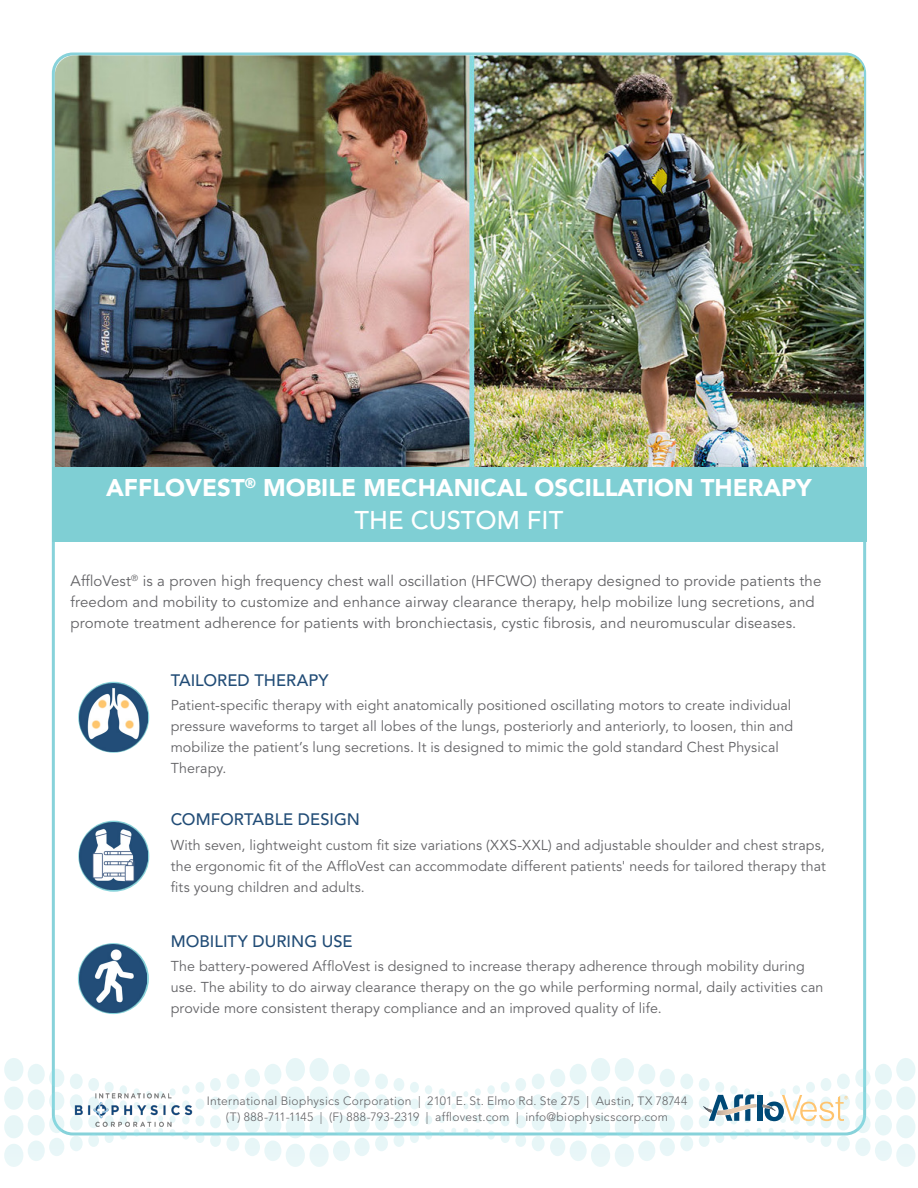
<style>
.page{position:relative;width:918px;height:1188px;background:#fff}
.page>*{position:absolute;margin:0;border:0;box-sizing:border-box;transform-origin:0 0}
.t1{font:500 25.5px "Avenir LT Std";color:#fff}
.t2{font:900 24px "Avenir LT Std";color:#fff}
.t3{font:500 16.5px "Avenir LT Std";color:#214c76}
.Body_Copy_9_5_14pt{font:15px/21px "Avenir LT Std";letter-spacing:.01em;color:#636366}
.t4{font:14.25px/21px "Avenir LT Std";letter-spacing:.01em;color:#636366}
.t5{font:300 12px "Avenir LT Std";letter-spacing:.025em;color:#636366}
</style>
<div class="page">
<svg style="left:78px;top:821px;width:71px;height:71px"></svg>
<svg style="left:78px;top:943px;width:71px;height:71px"></svg>
<svg style="left:210px;top:1074px;width:29px;height:77px"></svg>
<svg style="left:195px;top:1132px;width:9px;height:11px"></svg>
<svg style="left:182px;top:1082px;width:22px;height:44px"></svg>
<svg style="left:182px;top:1130px;width:8px;height:10px"></svg>
<svg style="left:169px;top:1129px;width:7px;height:8px"></svg>
<svg style="left:158px;top:1129px;width:5px;height:5px"></svg>
<svg style="left:4px;top:1058px;width:95px;height:109px"></svg>
<svg style="left:105px;top:1132px;width:9px;height:11px"></svg>
<svg style="left:105px;top:1082px;width:22px;height:9px"></svg>
<svg style="left:119px;top:1130px;width:8px;height:10px"></svg>
<svg style="left:134px;top:1129px;width:6px;height:8px"></svg>
<svg style="left:146px;top:1129px;width:5px;height:5px"></svg>
<svg style="left:501px;top:1078px;width:25px;height:69px"></svg>
<svg style="left:487px;top:1085px;width:8px;height:9px"></svg>
<svg style="left:487px;top:1100px;width:8px;height:9px"></svg>
<svg style="left:487px;top:1116px;width:8px;height:9px"></svg>
<svg style="left:487px;top:1130px;width:8px;height:10px"></svg>
<svg style="left:475px;top:1088px;width:6px;height:8px"></svg>
<svg style="left:475px;top:1102px;width:6px;height:7px"></svg>
<svg style="left:475px;top:1116px;width:6px;height:7px"></svg>
<svg style="left:475px;top:1129px;width:6px;height:8px"></svg>
<svg style="left:463px;top:1091px;width:5px;height:6px"></svg>
<svg style="left:463px;top:1103px;width:5px;height:6px"></svg>
<svg style="left:463px;top:1116px;width:5px;height:6px"></svg>
<svg style="left:463px;top:1128px;width:5px;height:6px"></svg>
<svg style="left:245px;top:1058px;width:159px;height:109px"></svg>
<svg style="left:410px;top:1082px;width:9px;height:11px"></svg>
<svg style="left:410px;top:1099px;width:9px;height:27px"></svg>
<svg style="left:410px;top:1132px;width:9px;height:11px"></svg>
<svg style="left:425px;top:1085px;width:7px;height:9px"></svg>
<svg style="left:425px;top:1100px;width:7px;height:9px"></svg>
<svg style="left:425px;top:1116px;width:7px;height:9px"></svg>
<svg style="left:425px;top:1130px;width:7px;height:10px"></svg>
<svg style="left:439px;top:1088px;width:6px;height:8px"></svg>
<svg style="left:439px;top:1102px;width:6px;height:7px"></svg>
<svg style="left:439px;top:1116px;width:6px;height:7px"></svg>
<svg style="left:439px;top:1129px;width:6px;height:8px"></svg>
<svg style="left:451px;top:1091px;width:5px;height:6px"></svg>
<svg style="left:451px;top:1103px;width:5px;height:6px"></svg>
<svg style="left:451px;top:1116px;width:5px;height:6px"></svg>
<svg style="left:451px;top:1128px;width:5px;height:6px"></svg>
<svg style="left:532px;top:1058px;width:161px;height:109px"></svg>
<img style="left:55px;top:56px;width:809px;height:411px">
<img style="left:79px;top:945px;width:68px;height:67px">
<img style="left:80px;top:822px;width:67px;height:68px">
<div style="left:52px;top:467px;width:814px;height:75px;background:#7fcfd4"></div>
<svg style="left:699px;top:1058px;width:217px;height:109px"></svg>
<img style="left:72px;top:1091px;width:123px;height:38px">
<svg style="left:78px;top:682px;width:71px;height:71px"></svg>
<img style="left:80px;top:684px;width:68px;height:67px">
<p class="t2" style="left:106px;top:473px;width:707px">AFFLOVEST<sup>®</sup> MOBILE MECHANICAL OSCILLATION THERAPY</p>
<p class="t1" style="left:355px;top:505px;width:210px">THE CUSTOM FIT</p>
<p class="Body_Copy_9_5_14pt" style="left:71px;top:571px;width:752px">AffloVest<sup>®</sup> is a proven high frequency chest wall oscillation (HFCWO) therapy designed to provide patients the freedom and mobility to customize and enhance airway clearance therapy, help mobilize lung secretions, and promote treatment adherence for patients with bronchiectasis, cystic fibrosis, and neuromuscular diseases.</p>
<p class="t3" style="left:171px;top:670px;width:159px">TAILORED THERAPY</p>
<p class="t4" style="left:171px;top:695px;width:624px">Patient-specific therapy with eight anatomically positioned oscillating motors to create individual pressure waveforms to target all lobes of the lungs, posteriorly and anteriorly, to loosen, thin and mobilize the patient’s lung secretions. It is designed to mimic the gold standard Chest Physical Therapy.</p>
<p class="t3" style="left:171px;top:810px;width:191px">COMFORTABLE DESIGN</p>
<p class="t4" style="left:171px;top:835px;width:657px;text-align:justify">With seven, lightweight custom fit size variations (XXS-XXL) and adjustable shoulder and chest straps, the ergonomic fit of the AffloVest can accommodate different patients' needs for tailored therapy that fits young children and adults.</p>
<p class="t3" style="left:171px;top:932px;width:183px">MOBILITY DURING USE</p>
<p class="t4" style="left:171px;top:956px;width:654px">The battery-powered AffloVest is designed to increase therapy adherence through mobility during use. The ability to do airway clearance therapy on the go while performing normal, daily activities can provide more consistent therapy compliance and an improved quality of life.</p>
<p class="t5" style="left:207px;top:1094px;width:482px">International Biophysics Corporation | 2101 E. St. Elmo Rd. Ste 275 | Austin, TX 78744</p>
<p class="t5" style="left:226px;top:1110px;width:444px">(T) 888-711-1145 | (F) 888-793-2319 | afflovest.com | info@biophysicscorp.com</p>
</div>
